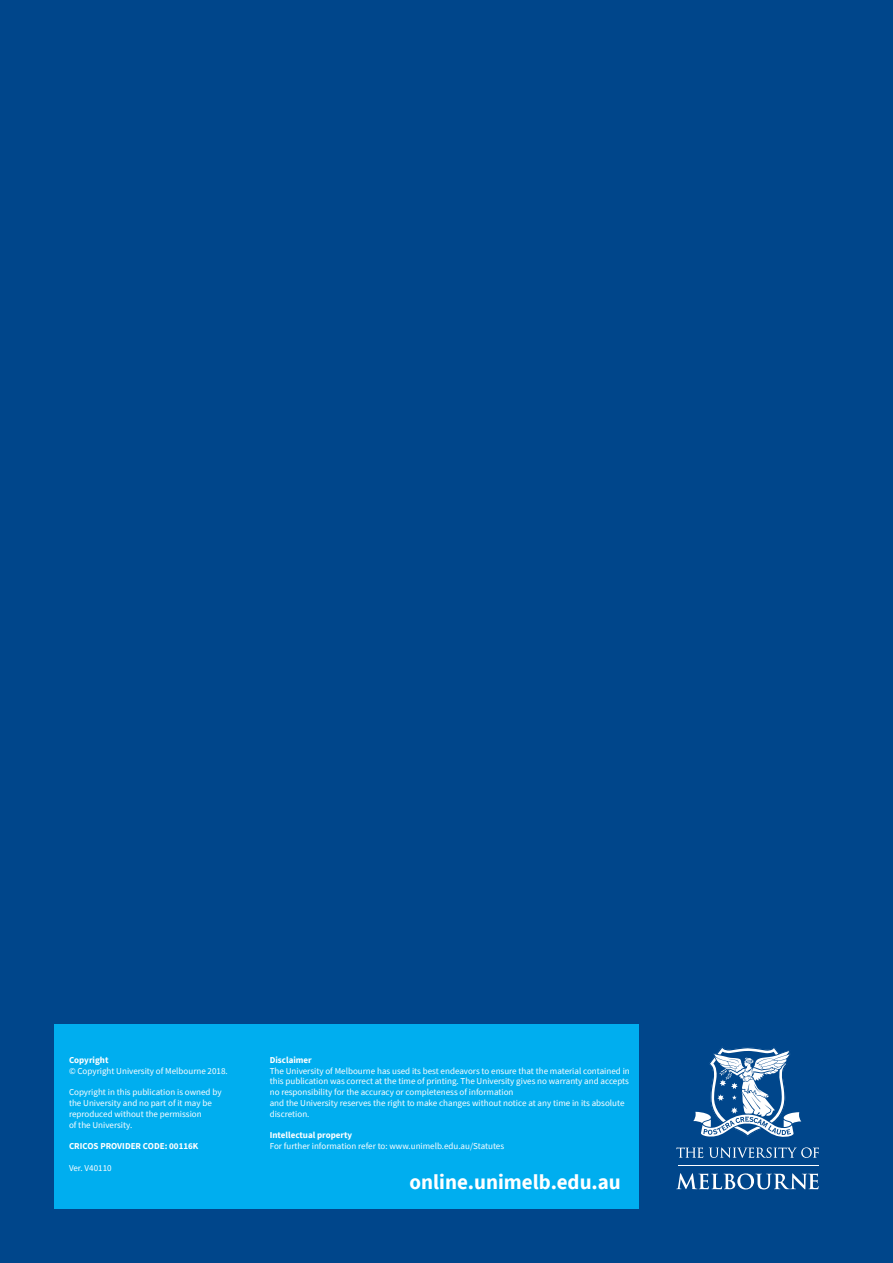
<style>
.page{position:relative;width:893px;height:1263px;background:#00468b}
.page>*{position:absolute;margin:0;border:0;box-sizing:border-box;transform-origin:0 0}
.t1{font:700 21px "Source Sans Pro";color:#fff}
.t2{font:9px/10.8px "Source Sans Pro";color:#fff}
.t3{font:700 9px "Source Sans Pro";color:#fff}
</style>
<div class="page">
<div style="left:54px;top:1024px;width:584px;height:185px;background:#00aeef"></div>
<svg style="left:676px;top:1147px;width:27px;height:11px"></svg>
<svg style="left:709px;top:1147px;width:110px;height:11px"></svg>
<hr style="left:678px;top:1165px;width:140px;height:1px;background:#fff">
<svg style="left:676px;top:1173px;width:143px;height:16px"></svg>
<svg style="left:693px;top:1046px;width:109px;height:91px"></svg>
<p class="t3" style="left:69px;top:1054px;width:41px">Copyright</p>
<p class="t2" style="left:69px;top:1065px;width:160px">© Copyright University of Melbourne 2018.</p>
<p class="t2" style="left:69px;top:1087px;width:154px">Copyright in this publication is owned by the University and no part of it may be reproduced without the permission<br>of the University.</p>
<p class="t3" style="left:69px;top:1140px;width:131px">CRICOS PROVIDER CODE: 00116K</p>
<p class="t2" style="left:69px;top:1162px;width:44px">Ver. V40110</p>
<p class="t3" style="left:270px;top:1054px;width:44px">Disclaimer</p>
<p class="t2" style="left:270px;top:1065px;width:362px">The University of Melbourne has used its best endeavors to ensure that the material contained in this publication was correct at the time of printing. The University gives no warranty and accepts no responsibility for the accuracy or completeness of information<br>and the University reserves the right to make changes without notice at any time in its absolute discretion.</p>
<p class="t3" style="left:270px;top:1129px;width:84px">Intellectual property</p>
<p class="t2" style="left:270px;top:1141px;width:236px">For further information refer to: www.unimelb.edu.au/Statutes</p>
<h1 class="t1" style="left:410px;top:1168px;width:213px">online.unimelb.edu.au</h1>
</div>
